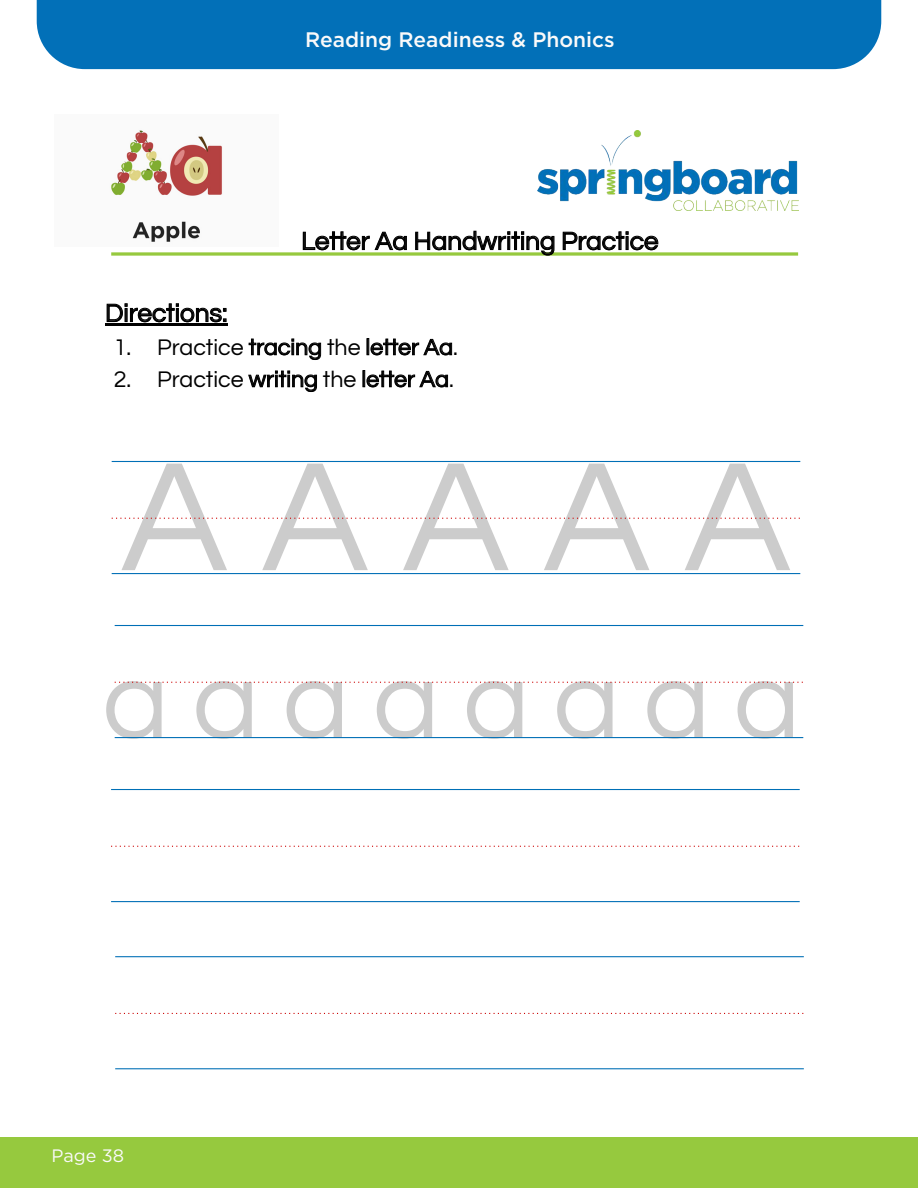
<style>
.page{position:relative;width:918px;height:1188px;background:#fff}
.page>*{position:absolute;margin:0;border:0;box-sizing:border-box;transform-origin:0 0}
.t1{font:160.95px "Questrial";color:#ccc}
.t2{font:111.6px "Questrial";color:#ccc}
.t3{font:26.1px "Questrial";color:#000}
.t4{font:23.25px "Questrial";color:#000}
.t5{font:500 21px "Gotham";color:#fafafa}
.t6{font:18px "Gotham";color:#fafafa}
</style>
<div class="page">
<div style="left:0;top:1137px;width:918px;height:51px;background:#96c93e"></div>
<div style="left:37px;top:0;width:844px;height:69px;background:#0270b8"></div>
<svg style="left:111px;top:252px;width:687px;height:4px;background:#a9d261"></svg>
<img style="left:537px;top:131px;width:261px;height:79px">
<hr style="left:105px;top:323px;width:122px;height:3px;background:#000">
<img style="left:111px;top:130px;width:112px;height:112px">
<hr style="left:111px;top:789px;width:689px;height:1px;background:#006fb6">
<hr style="left:111px;top:901px;width:689px;height:1px;background:#006fb6">
<svg style="left:111px;top:846px;width:689px;height:1px"></svg>
<hr style="left:115px;top:956px;width:689px;height:1px;background:#006fb6">
<hr style="left:115px;top:1068px;width:689px;height:1px;background:#006fb6">
<svg style="left:115px;top:1013px;width:689px;height:1px"></svg>
<hr style="left:112px;top:461px;width:688px;height:1px;background:#006fb6">
<hr style="left:112px;top:573px;width:688px;height:1px;background:#006fb6">
<svg style="left:112px;top:518px;width:688px;height:1px"></svg>
<hr style="left:115px;top:625px;width:688px;height:1px;background:#006fb6">
<hr style="left:115px;top:737px;width:688px;height:1px;background:#006fb6">
<svg style="left:115px;top:682px;width:688px;height:1px"></svg>
<p class="t5" style="left:305px;top:26px;width:311px">Reading Readiness &amp; Phonics</p>
<p class="t3" style="left:301px;top:223px;width:359px">Letter Aa Handwriting Practice</p>
<p class="t3" style="left:105px;top:295px;width:124px">Directions:</p>
<p class="t4" style="left:114px;top:331px;width:346px">1. Practice tracing the letter Aa.</p>
<p class="t4" style="left:114px;top:363px;width:342px">2. Practice writing the letter Aa.</p>
<p class="t1" style="left:121px;top:405px;width:671px">A A A A A</p>
<p class="t2" style="left:102px;top:623px;width:699px">a a a a a a a a</p>
<p class="t6" style="left:52px;top:1145px;width:74px">Page 38</p>
</div>
